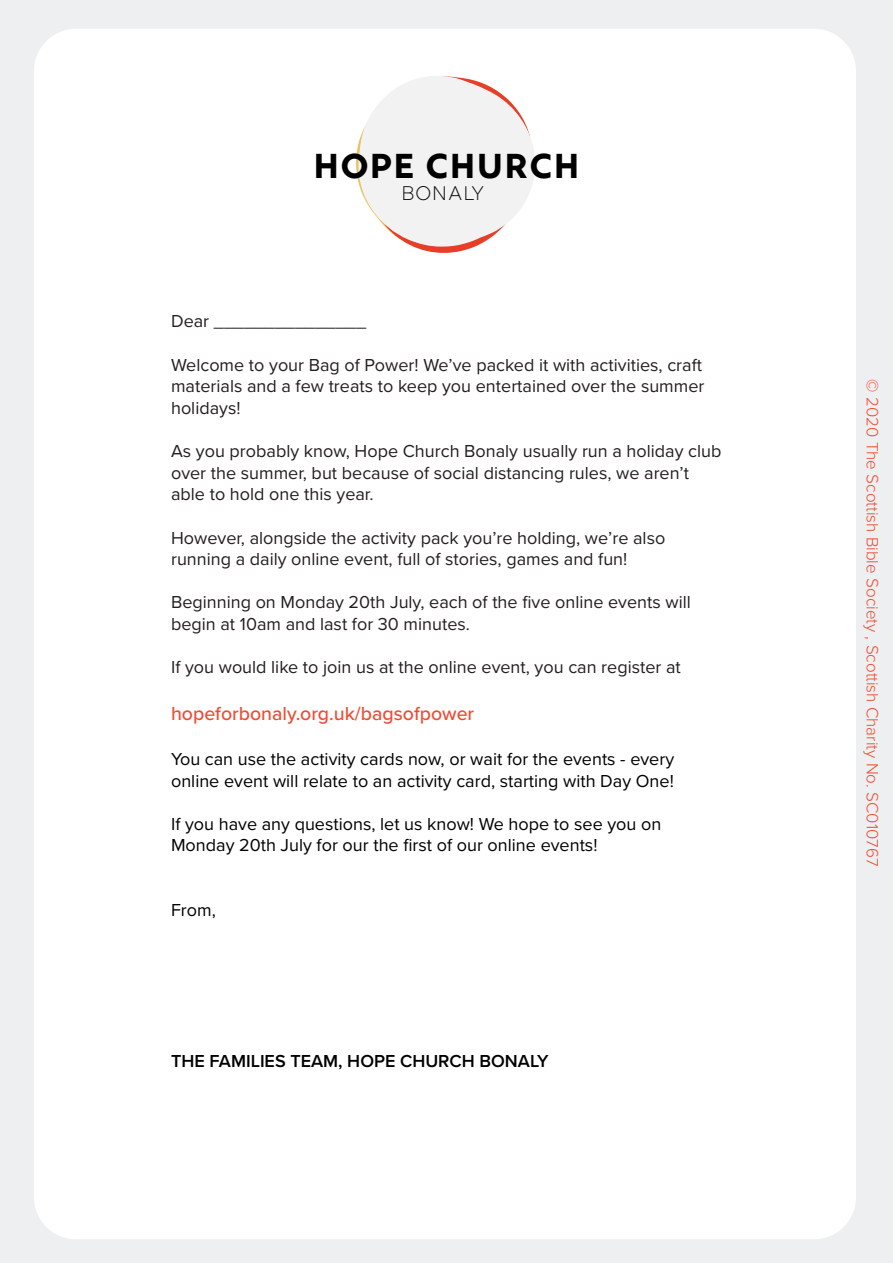
<style>
.page{position:relative;width:893px;height:1263px;background:#edeff0}
.page>*{position:absolute;margin:0;border:0;box-sizing:border-box;transform-origin:0 0}
.t1{font:34.5px "Rig Bold Face";color:#000}
.t2{font:19.65px "Rig Light Face";color:#000}
.t3{font:500 19.5px "Proxima Nova";color:#ef4b32}
.t4{font:18px/21.6px "Proxima Nova";color:#231f20}
.t5{font:18px/21.6px "Proxima Nova";color:#000001}
.t6{font:600 18px "Proxima Nova";color:#000001}
.t7{font:300 16.95px "Proxima Nova";color:#ef4b32}
</style>
<div class="page">
<div style="left:34px;top:29px;width:822px;height:1210px;background:#fff;border-radius:42px"></div>
<svg style="left:356px;top:76px;width:179px;height:177px"></svg>
<p class="t1" style="left:313px;top:145px;width:269px">HOPE CHURCH</p>
<p class="t2" style="left:401px;top:181px;width:85px">BONALY</p>
<p class="t4" style="left:171px;top:310px;width:197px">Dear _______________</p>
<p class="t4" style="left:171px;top:353px;width:535px">Welcome to your Bag of Power! We’ve packed it with activities, craft materials and a few treats to keep you entertained over the summer holidays!</p>
<p class="t4" style="left:171px;top:439px;width:552px">As you probably know, Hope Church Bonaly usually run a holiday club over the summer, but because of social distancing rules, we aren’t able to hold one this year.</p>
<p class="t4" style="left:171px;top:526px;width:496px">However, alongside the activity pack you’re holding, we’re also running a daily online event, full of stories, games and fun!</p>
<p class="t4" style="left:171px;top:591px;width:521px">Beginning on Monday 20th July, each of the five online events will begin at 10am and last for 30 minutes.</p>
<p class="t4" style="left:171px;top:655px;width:511px">If you would like to join us at the online event, you can register at</p>
<p class="t3" style="left:171px;top:699px;width:305px">hopeforbonaly.org.uk/bagsofpower</p>
<p class="t5" style="left:171px;top:747px;width:505px">You can use the activity cards now, or wait for the events - every online event will relate to an activity card, starting with Day One!</p>
<p class="t5" style="left:171px;top:812px;width:492px">If you have any questions, let us know! We hope to see you on<br>Monday 20th July for our the first of our online events!</p>
<p class="t5" style="left:171px;top:898px;width:46px">From,</p>
<p class="t6" style="left:171px;top:1048px;width:379px">THE FAMILIES TEAM, HOPE CHURCH BONALY</p>
<p class="t7" style="left:885px;top:379px;width:488px;rotate:90deg">© 2020 The Scottish Bible Society , Scottish Charity No. SC010767</p>
</div>
